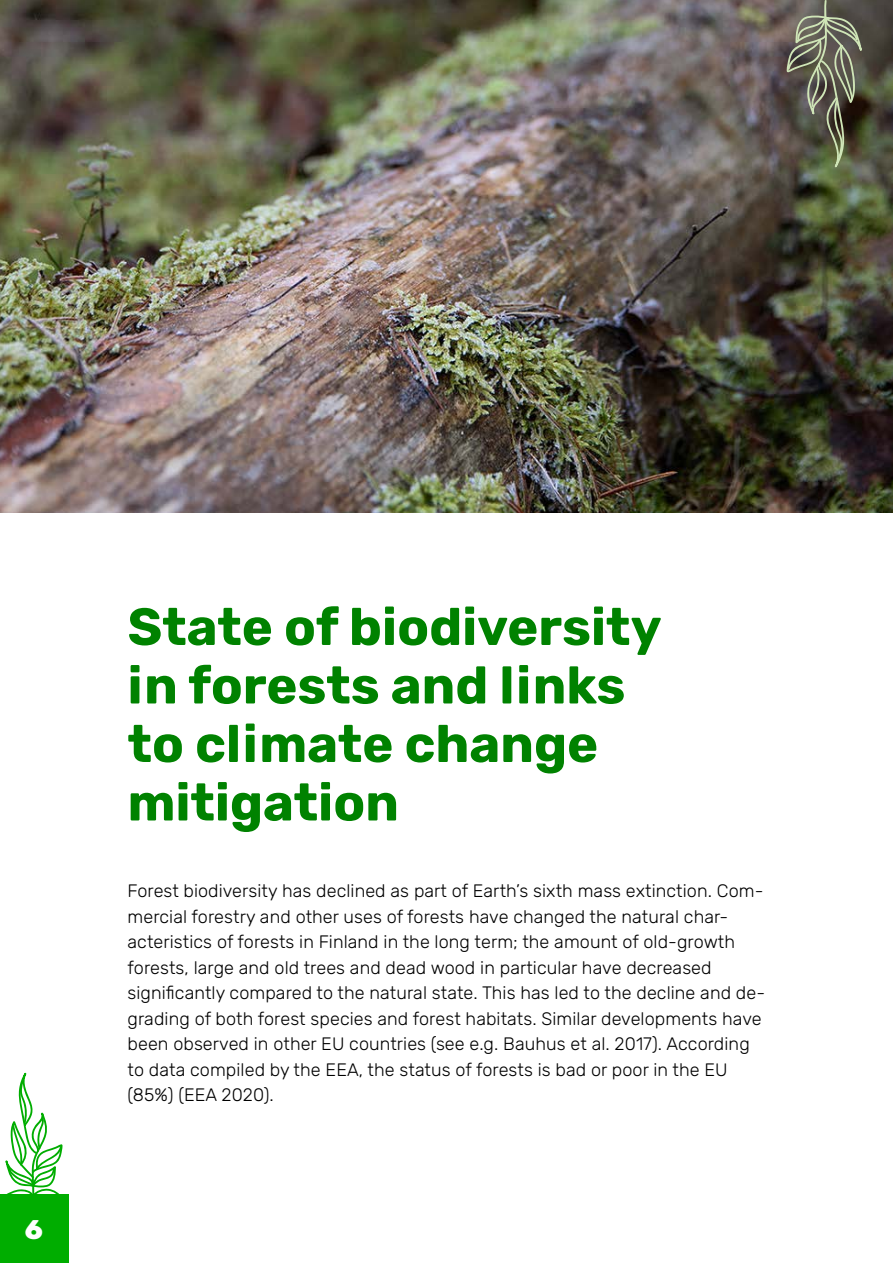
<style>
.page{position:relative;width:893px;height:1263px;background:#fff}
.page>*{position:absolute;margin:0;border:0;box-sizing:border-box;transform-origin:0 0}
.leipis{font:700 52.35px/58.5px "Rubik";color:#008200}
.t1{font:800 27px "Rubik";color:#fff}
.leipis-2{font:300 18px/25.5px "Rubik";letter-spacing:.005em;color:#000}
</style>
<div class="page">
<img style="left:0;top:0;width:893px;height:512px">
<div style="left:0;top:1195px;width:68px;height:68px;background:#00ad00"></div>
<svg style="left:3px;top:1072px;width:60px;height:123px"></svg>
<svg style="left:787px;top:0;width:75px;height:168px;background:#656555"></svg>
<h2 class="t1" style="left:25px;top:1215px;width:20px">6</h2>
<p class="leipis" style="left:128px;top:599px;width:536px">State of biodiversity in forests and links to climate change mitigation</p>
<p class="leipis-2" style="left:128px;top:878px;width:639px">Forest biodiversity has declined as part of Earth’s sixth mass extinction. Com&shy;mercial forestry and other uses of forests have changed the natural char&shy;acteristics of forests in Finland in the long term; the amount of old-growth forests, large and old trees and dead wood in particular have decreased significantly compared to the natural state. This has led to the decline and de&shy;grading of both forest species and forest habitats. Similar developments have been observed in other EU countries (see e.g. Bauhus et al. 2017). According to data compiled by the EEA, the status of forests is bad or poor in the EU (85%) (EEA 2020).</p>
</div>
